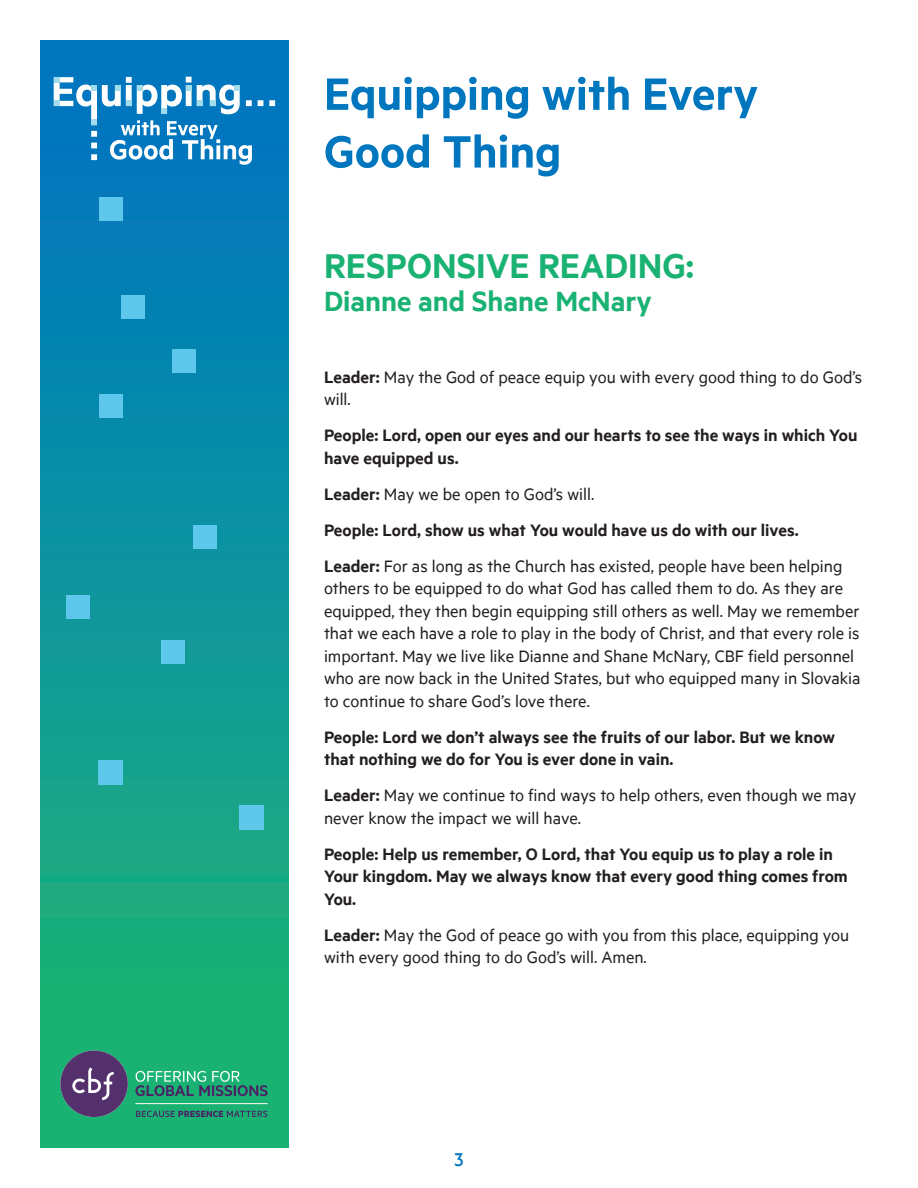
<style>
.page{position:relative;width:918px;height:1188px;background:#fff}
.page>*{position:absolute;margin:0;border:0;box-sizing:border-box;transform-origin:0 0}
.t1{font:600 51px/57.8px "Metric";color:#0076be}
.t2{font:600 39px "Metric";color:#19b273}
.t3{font:600 31.5px "Metric";color:#19b273}
.t4{font:500 21px "Metric";color:#0076be}
.t5{font:18.75px/22.5px "Metric";color:#231f20}
.t6{font:600 18.75px/22.5px "Metric";color:#231f20}
.s1{font-weight:600}
</style>
<div class="page">
<div style="left:40px;top:40px;width:248px;height:1108px;background:linear-gradient(to bottom,#0071c7,#1eb96d)"></div>
<svg style="left:135px;top:1071px;width:133px;height:25px;background:#3b9d7f"></svg>
<svg style="left:60px;top:1051px;width:68px;height:66px;background:#555c79"></svg>
<svg style="left:136px;top:1111px;width:131px;height:6px"></svg>
<hr style="left:135px;top:1103px;width:133px;height:1px;background:#fff">
<div style="left:161px;top:640px;width:24px;height:24px;background:#5dc8ec"></div>
<div style="left:66px;top:595px;width:24px;height:24px;background:#5dc8ec"></div>
<div style="left:99px;top:394px;width:24px;height:24px;background:#5dc8ec"></div>
<div style="left:172px;top:349px;width:24px;height:24px;background:#5dc8ec"></div>
<div style="left:121px;top:295px;width:24px;height:24px;background:#5dc8ec"></div>
<div style="left:99px;top:197px;width:24px;height:24px;background:#5dc8ec"></div>
<div style="left:99px;top:761px;width:24px;height:24px;background:#5dc8ec"></div>
<div style="left:240px;top:805px;width:24px;height:24px;background:#5dc8ec"></div>
<div style="left:193px;top:525px;width:24px;height:24px;background:#5dc8ec"></div>
<svg style="left:54px;top:77px;width:221px;height:88px"></svg>
<h1 class="t1" style="left:324px;top:64px;width:436px">Equipping with Every<br>Good Thing</h1>
<h2 class="t2" style="left:324px;top:242px;width:371px">RESPONSIVE READING:</h2>
<h3 class="t3" style="left:324px;top:282px;width:329px">Dianne and Shane McNary</h3>
<p class="t5" style="left:324px;top:365px;width:540px"><span class="s1">Leader:</span> May the God of peace equip you with every good thing to do God’s will.</p>
<p class="t6" style="left:324px;top:424px;width:535px">People: Lord, open our eyes and our hearts to see the ways in which You have equipped us.</p>
<p class="t5" style="left:324px;top:475px;width:520px;line-height:36px"><span class="s1">Leader:</span> May we be open to God’s will.<br><span class="s1">People: Lord, show us what You would have us do with our lives.<br>Leader:</span> For as long as the Church has existed, people have been helping</p>
<p class="t5" style="left:324px;top:577px;width:538px">others to be equipped to do what God has called them to do. As they are equipped, they then begin equipping still others as well. May we remember that we each have a role to play in the body of Christ, and that every role is important. May we live like Dianne and Shane McNary, CBF field personnel who are now back in the United States, but who equipped many in Slovakia to continue to share God’s love there.</p>
<p class="t6" style="left:324px;top:725px;width:513px">People: Lord we don’t always see the fruits of our labor. But we know that nothing we do for You is ever done in vain.</p>
<p class="t5" style="left:324px;top:784px;width:534px"><span class="s1">Leader:</span> May we continue to find ways to help others, even though we may never know the impact we will have.</p>
<p class="t6" style="left:324px;top:842px;width:525px">People: Help us remember, O Lord, that You equip us to play a role in<br>Your kingdom. May we always know that every good thing comes from<br>You.</p>
<p class="t5" style="left:324px;top:923px;width:527px"><span class="s1">Leader:</span> May the God of peace go with you from this place, equipping you with every good thing to do God’s will. Amen.</p>
<p class="t4" style="left:454px;top:1147px;width:11px">3</p>
</div>
